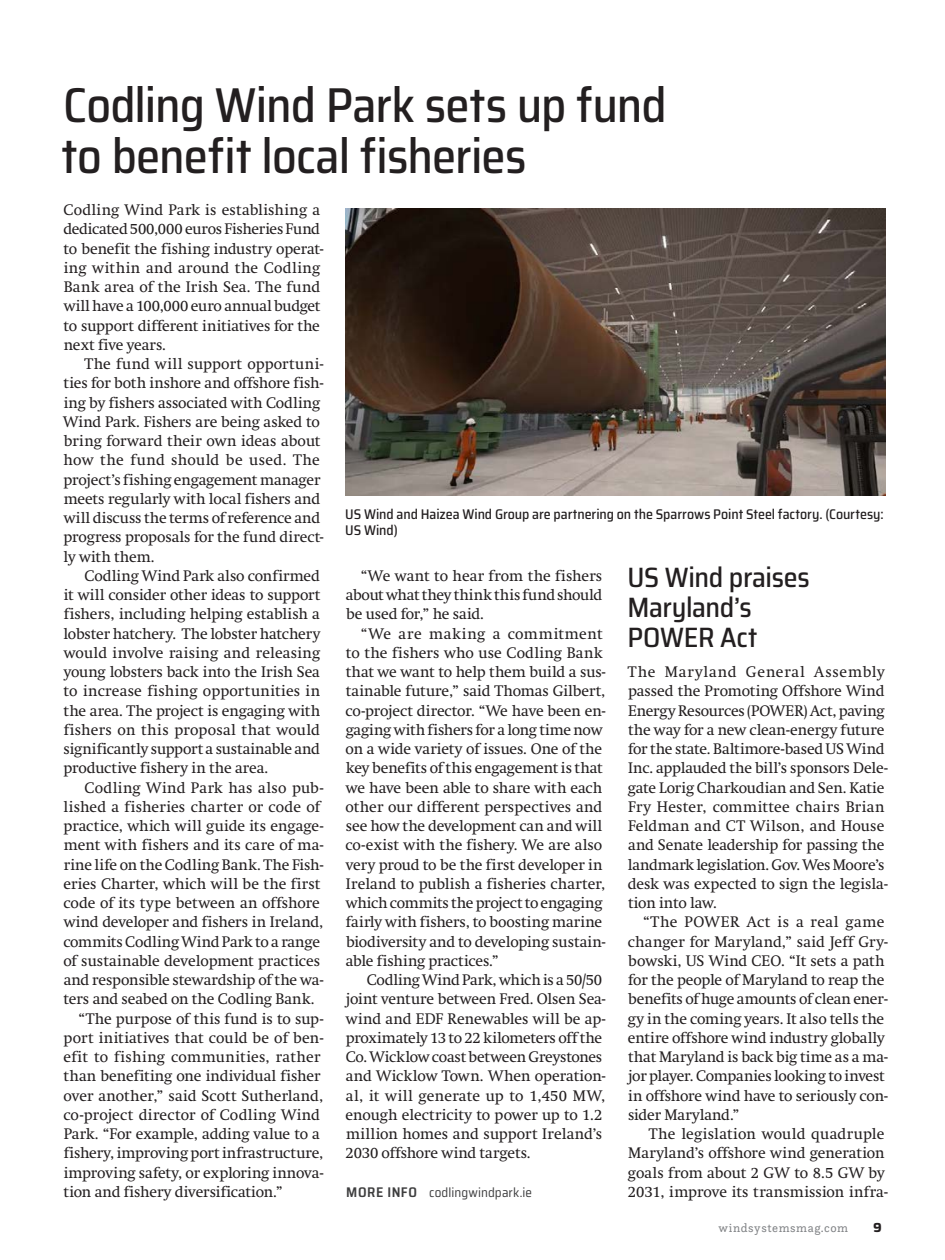
<style>
.page{position:relative;width:945px;height:1260px;background:#fff}
.page>*{position:absolute;margin:0;border:0;box-sizing:border-box;transform-origin:0 0}
.z_Story_-_Head{font:500 semi-condensed 49px/50.8px "Saira";letter-spacing:-.02em;color:#231f20}
.Tailwinds_-_Head{font:500 semi-condensed 28px/29.8px "Saira";letter-spacing:-.015em;color:#231f20}
.Body_Copy{font:15.05px/19.2px "Swift";color:#231f20}
.Body_Copy_1st_PP{font:15.05px/19.2px "Swift";color:#231f20}
.Photo_caption{font:500 semi-condensed 14px/15.8px "Saira";letter-spacing:-.005em;color:#231f20}
.Tailwinds_-_URL{font:semi-condensed 13.12px "Saira";letter-spacing:.005em;color:#3e3e3f}
.t1{font:700 13.12px "Saira";color:#231f20}
.t2{font:12.25px "Questa Slab";letter-spacing:.05em;color:#808285}
.s1{font-weight:600;font-size:14px}
</style>
<div class="page">
<img style="left:345px;top:208px;width:540px;height:287px">
<p class="z_Story_-_Head" style="left:61px;top:79px;width:607px">Codling Wind Park sets up fund to benefit local fisheries</p>
<p class="Body_Copy_1st_PP" style="left:63px;top:200px;width:262px">Codling Wind Park is establishing a dedicated 500,000 euros Fisheries Fund to benefit the fishing industry operat&shy;ing within and around the Codling Bank area of the Irish Sea. The fund will have a 100,000 euro annual budget to support different initiatives for the next five years.</p>
<p class="Body_Copy" style="left:63px;top:354px;width:262px;text-indent:21px">The fund will support opportuni&shy;ties for both inshore and offshore fish&shy;ing by fishers associated with Codling Wind Park. Fishers are being asked to bring forward their own ideas about how the fund should be used. The project’s fishing engagement manager meets regularly with local fishers and will discuss the terms of reference and progress proposals for the fund direct&shy;ly with them.</p>
<p class="Body_Copy" style="left:64px;top:566px;width:258px;text-align:justify;text-indent:21px">Codling Wind Park also confirmed it will consider other ideas to support fishers, including helping establish a lobster hatchery. The lobster hatchery would involve raising and releasing young lobsters back into the Irish Sea to increase fishing opportunities in the area. The project is engaging with fishers on this proposal that would significantly support a sustainable and productive fishery in the area.</p>
<p class="Body_Copy" style="left:63px;top:778px;width:262px;text-indent:21px">Codling Wind Park has also pub&shy;lished a fisheries charter or code of practice, which will guide its engage&shy;ment with fishers and its care of ma&shy;rine life on the Codling Bank. The Fish&shy;eries Charter, which will be the first code of its type between an offshore wind developer and fishers in Ireland, commits Codling Wind Park to a range of sustainable development practices and responsible stewardship of the wa&shy;ters and seabed on the Codling Bank.</p>
<p class="Body_Copy" style="left:63px;top:1009px;width:262px;text-indent:15px">“The purpose of this fund is to sup&shy;port initiatives that could be of ben&shy;efit to fishing communities, rather than benefiting one individual fisher over another,” said Scott Sutherland, co-project director of Codling Wind Park. “For example, adding value to a fishery, improving port infrastructure, improving safety, or exploring innova&shy;tion and fishery diversification.”</p>
<p class="Photo_caption" style="left:345px;top:506px;width:540px">US Wind and Haizea Wind Group are partnering on the Sparrows Point Steel factory. (Courtesy:<br>US Wind)</p>
<p class="Tailwinds_-_Head" style="left:627px;top:562px;width:184px">US Wind praises<br>Maryland’s<br>POWER Act</p>
<p class="Body_Copy_1st_PP" style="left:628px;top:662px;width:262px">The Maryland General Assembly passed the Promoting Offshore Wind Energy Resources (POWER) Act, paving the way for a new clean-energy future for the state. Baltimore-based US Wind Inc. applauded the bill’s sponsors Dele&shy;gate Lorig Charkoudian and Sen. Katie Fry Hester, committee chairs Brian Feldman and CT Wilson, and House and Senate leadership for passing the landmark legislation. Gov. Wes Moore’s desk was expected to sign the legisla&shy;tion into law.</p>
<p class="Body_Copy" style="left:628px;top:913px;width:262px;text-indent:15px">“The POWER Act is a real game changer for Maryland,” said Jeff Gry&shy;bowski, US Wind CEO. “It sets a path for the people of Maryland to reap the benefits of huge amounts of clean ener&shy;gy in the coming years. It also tells the entire offshore wind industry globally that Maryland is back big time as a ma&shy;jor player. Companies looking to invest in offshore wind have to seriously con&shy;sider Maryland.”</p>
<p class="Body_Copy" style="left:628px;top:1124px;width:262px;text-indent:21px">The legislation would quadruple Maryland’s offshore wind generation goals from about 2 GW to 8.5 GW by 2031, improve its transmission infra-</p>
<p class="Body_Copy" style="left:346px;top:566px;width:258px;text-align:justify;text-indent:15px">“We want to hear from the fishers about what they think this fund should be used for,” he said.</p>
<p class="Body_Copy" style="left:346px;top:624px;width:262px;text-indent:15px">“We are making a commitment to the fishers who use Codling Bank that we want to help them build a sus&shy;tainable future,” said Thomas Gilbert, co-project director. “We have been en&shy;gaging with fishers for a long time now on a wide variety of issues. One of the key benefits of this engagement is that we have been able to share with each other our different perspectives and see how the development can and will co-exist with the fishery. We are also very proud to be the first developer in Ireland to publish a fisheries charter, which commits the project to engaging fairly with fishers, to boosting marine biodiversity and to developing sustain&shy;able fishing practices.”</p>
<p class="Body_Copy" style="left:346px;top:970px;width:262px;text-indent:21px">Codling Wind Park, which is a 50/50 joint venture between Fred. Olsen Sea&shy;wind and EDF Renewables will be ap&shy;proximately 13 to 22 kilometers off the Co. Wicklow coast between Greystones and Wicklow Town. When operation&shy;al, it will generate up to 1,450 MW, enough electricity to power up to 1.2 million homes and support Ireland’s 2030 offshore wind targets.</p>
<p class="Tailwinds_-_URL" style="left:346px;top:1183px;width:187px"><span class="s1">MORE INFO</span> codlingwindpark.ie</p>
<p class="t2" style="left:719px;top:1220px;width:131px">windsystemsmag.com</p>
<p class="t1" style="left:873px;top:1218px;width:10px">9</p>
</div>
